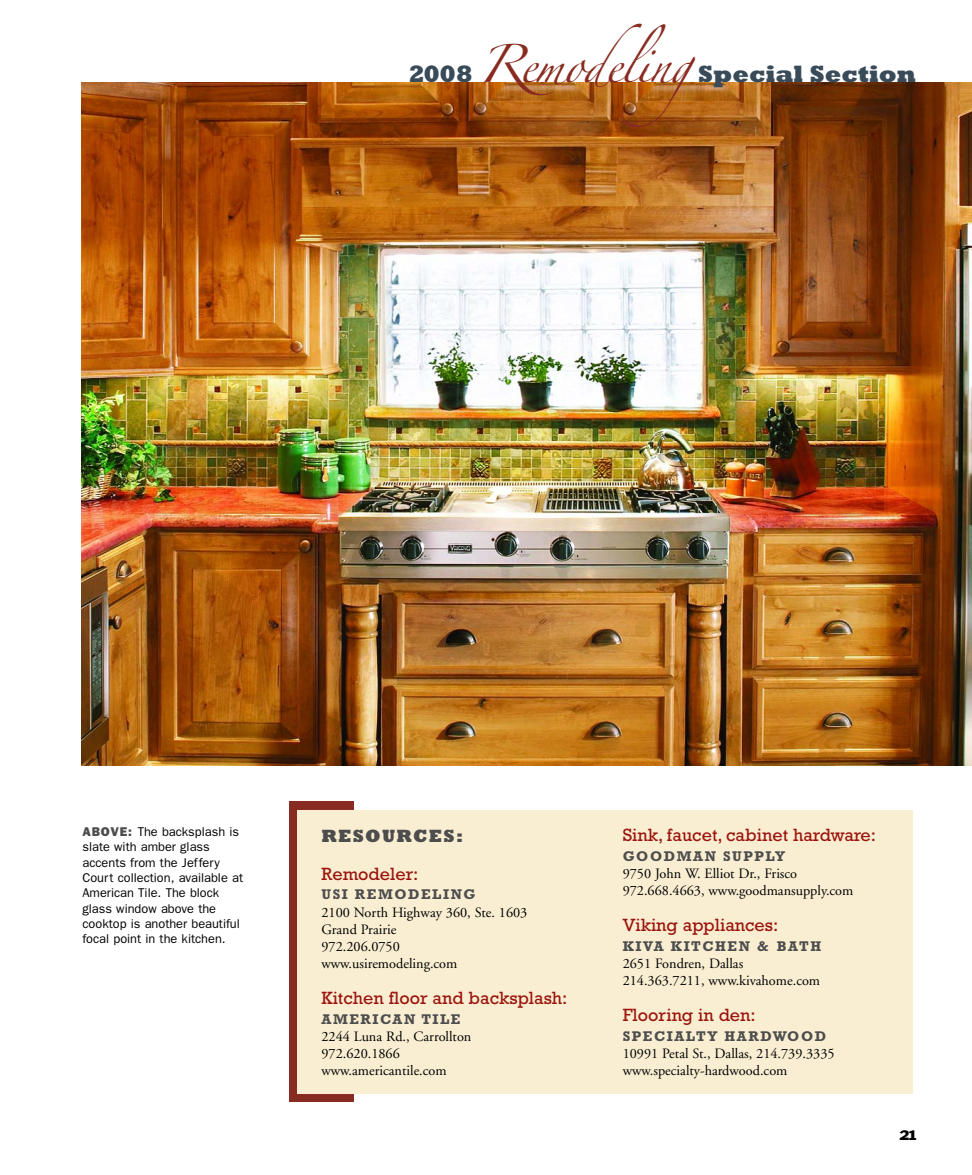
<style>
.page{position:relative;width:972px;height:1175px;background:#fff}
.page>*{position:absolute;margin:0;border:0;box-sizing:border-box;transform-origin:0 0}
.t1{font:800 24px "Rockwell";color:#394b58}
.t2{font:18px "Rockwell";color:#9b140d}
.t3{font:800 18px "Rockwell";letter-spacing:.07em;color:#4d4d4d}
.t4{font:14.25px/17.1px "Adobe Garamond";color:#000}
.t5{font:700 14.25px "Rockwell";letter-spacing:.11em;color:#4d4d4d}
.t6{font:12.75px/15.3px "Franklin Gothic";color:#000}
.t7{font:12px "Franklin Gothic Wide OL";color:#000}
.s1{font-family:"Zapfino";font-weight:400;font-size:34.5px;color:#882b20}
.s2{font-weight:800;color:#4d4d4d}
</style>
<div class="page">
<div style="left:290px;top:801px;width:64px;height:301px;background:#882b20"></div>
<div style="left:297px;top:810px;width:616px;height:284px;background:#f9eed2"></div>
<img style="left:81px;top:82px;width:891px;height:683px">
<h1 class="t1" style="left:409px;top:65px;width:509px">2008 <span class="s1">Remodeling</span>Special Section</h1>
<p class="t6" style="left:82px;top:825px;width:162px"><span class="s2">ABOVE:</span> The backsplash is slate with amber glass accents from the Jeffery<br>Court collection, available at<br>American Tile. The block glass window above the cooktop is another beautiful focal point in the kitchen.</p>
<p class="t3" style="left:321px;top:829px;width:143px">RESOURCES:</p>
<p class="t2" style="left:321px;top:867px;width:98px">Remodeler:</p>
<p class="t5" style="left:321px;top:889px;width:156px">USI REMODELING</p>
<p class="t4" style="left:321px;top:904px;width:207px">2100 North Highway 360, Ste. 1603<br>Grand Prairie<br>972.206.0750 www.usiremodeling.com</p>
<p class="t2" style="left:321px;top:992px;width:248px">Kitchen floor and backsplash:</p>
<p class="t5" style="left:321px;top:1014px;width:140px">AMERICAN TILE</p>
<p class="t4" style="left:321px;top:1029px;width:151px">2244 Luna Rd., Carrollton<br>972.620.1866 www.americantile.com</p>
<p class="t2" style="left:623px;top:829px;width:255px">Sink, faucet, cabinet hardware:</p>
<p class="t5" style="left:623px;top:851px;width:164px">GOODMAN SUPPLY</p>
<p class="t4" style="left:623px;top:866px;width:232px">9750 John W. Elliot Dr., Frisco<br>972.668.4663, www.goodmansupply.com</p>
<p class="t2" style="left:623px;top:919px;width:157px">Viking appliances:</p>
<p class="t5" style="left:623px;top:941px;width:200px">KIVA KITCHEN &amp; BATH</p>
<p class="t4" style="left:623px;top:956px;width:199px">2651 Fondren, Dallas<br>214.363.7211, www.kivahome.com</p>
<p class="t2" style="left:623px;top:1009px;width:135px">Flooring in den:</p>
<p class="t5" style="left:623px;top:1031px;width:205px">SPECIALTY HARDWOOD</p>
<p class="t4" style="left:623px;top:1046px;width:213px">10991 Petal St., Dallas, 214.739.3335 www.specialty-hardwood.com</p>
<p class="t7" style="left:900px;top:1130px;width:18px">21</p>
</div>
